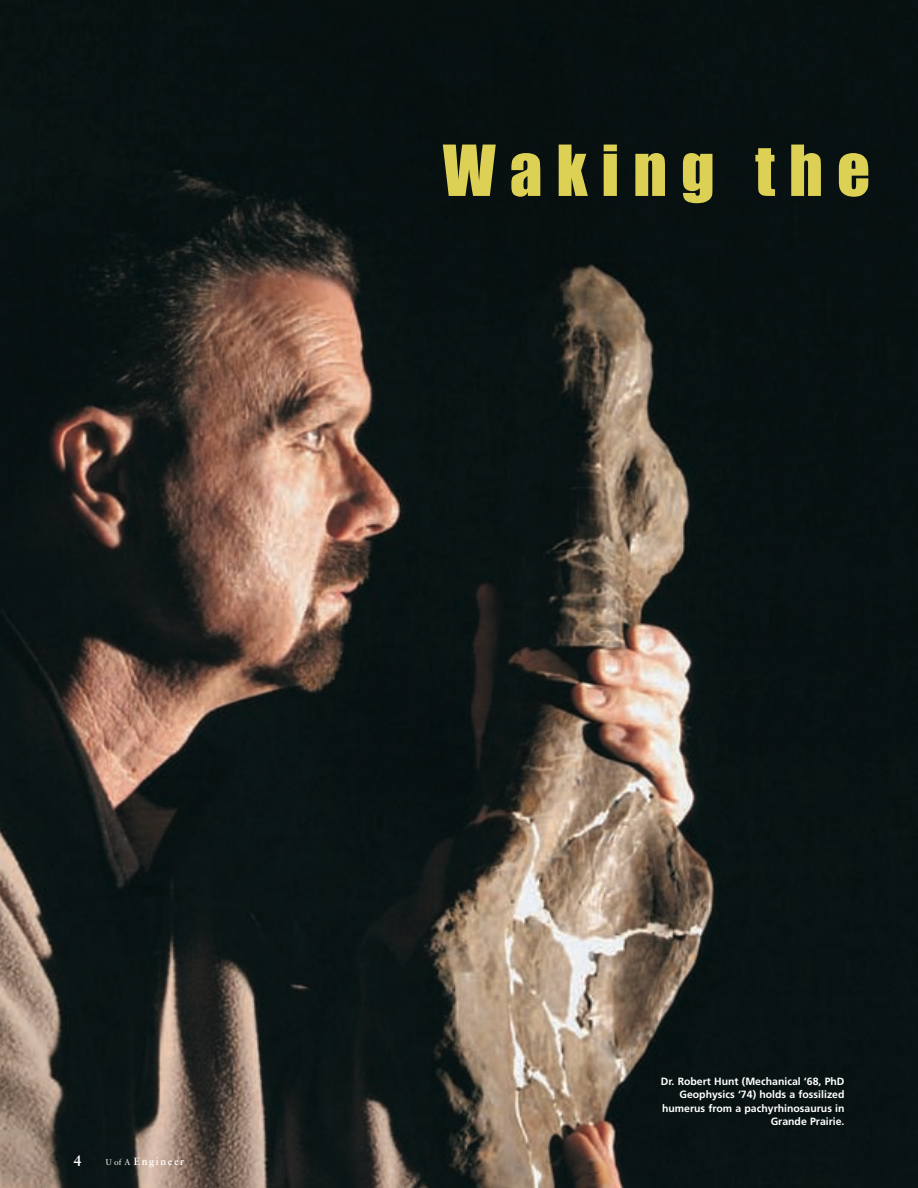
<style>
.page{position:relative;width:918px;height:1188px;background:#fff}
.page>*{position:absolute;margin:0;border:0;box-sizing:border-box;transform-origin:0 0}
.t1{font:64.95px "Impact";letter-spacing:.215em;color:#ddd155}
.t2{font:700 15px "Sabon";color:#fff}
.t3{font:700 10.5px/13.5px "Frutiger";color:#fff;text-align:right}
.t4{font:700 10.5px "Sabon";letter-spacing:.15em;color:#fff}
.s1{font-weight:400;font-size:8.25px}
</style>
<div class="page">
<img style="left:0;top:0;width:918px;height:1188px">
<h1 class="t1" style="left:443px;top:130px;width:429px">Waking the</h1>
<h2 class="t2" style="left:74px;top:1155px;width:10px">4</h2>
<p class="t4" style="left:106px;top:1156px;width:80px"><span class="s1">U of A</span> Engineer</p>
<p class="t3" style="left:661px;top:1075px;width:185px">Dr. Robert Hunt (Mechanical ‘68, PhD<br>Geophysics ‘74) holds a fossilized humerus from a pachyrhinosaurus in<br>Grande Prairie.</p>
</div>
